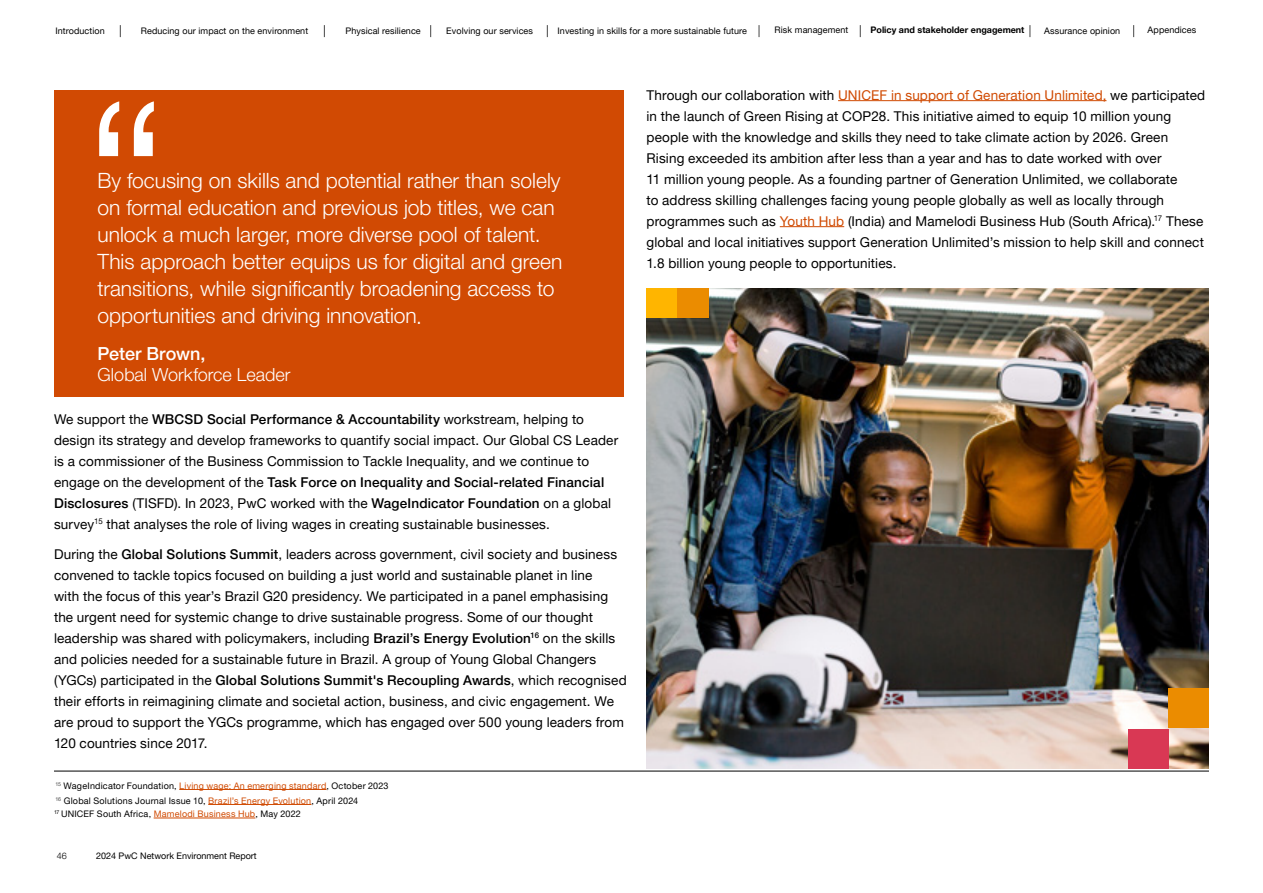
<style>
.page{position:relative;width:1263px;height:893px;background:#fff}
.page>*{position:absolute;margin:0;border:0;box-sizing:border-box;transform-origin:0 0}
.t1{font:300 225px "Helvetica Neue LT Pro";color:#fff}
.t2{font:300 21px/27px "Helvetica Neue LT Pro";color:#fff}
.t3{font:300 18px "Helvetica Neue LT Pro";color:#fff}
.t4{font:500 18px "Helvetica Neue LT Pro";color:#fff}
.t5{font:13.5px/21px "Helvetica Neue LT Pro";letter-spacing:.01em;color:#000}
.t6{font:9px/15px "Helvetica Neue LT Pro";letter-spacing:.01em;color:#000}
.t7{font:700 9px "Helvetica Neue LT Pro";color:#000}
.t8{font:300 9px "Helvetica Neue LT Pro";color:#000}
.s1{font-weight:500}
.s2{color:#d04a02}
</style>
<div class="page">
<svg style="left:120px;top:25px;width:1px;height:12px"></svg>
<svg style="left:324px;top:25px;width:1px;height:12px"></svg>
<svg style="left:430px;top:25px;width:1px;height:12px"></svg>
<svg style="left:547px;top:25px;width:1px;height:12px"></svg>
<svg style="left:759px;top:25px;width:1px;height:12px"></svg>
<svg style="left:860px;top:25px;width:1px;height:12px"></svg>
<svg style="left:1029px;top:25px;width:1px;height:12px"></svg>
<svg style="left:1133px;top:25px;width:1px;height:12px"></svg>
<hr style="left:54px;top:771px;width:1155px;height:1px;background:#000">
<hr style="left:179px;top:789px;width:147px;height:1px;background:#d04a02">
<hr style="left:208px;top:804px;width:103px;height:1px;background:#d04a02">
<div style="left:54px;top:90px;width:570px;height:306px;background:#d14a03"></div>
<hr style="left:838px;top:100px;width:268px;height:1px;background:#d04a02">
<hr style="left:780px;top:226px;width:64px;height:1px;background:#d04a02">
<hr style="left:154px;top:818px;width:101px;height:1px;background:#d04a02">
<img style="left:646px;top:288px;width:563px;height:481px">
<div style="left:1169px;top:689px;width:40px;height:39px;background:#eb8c00"></div>
<div style="left:1128px;top:729px;width:41px;height:40px;background:#d93854"></div>
<div style="left:646px;top:288px;width:32px;height:29px;background:#ffb500"></div>
<div style="left:678px;top:288px;width:31px;height:29px;background:#eb8c00"></div>
<p class="t7" style="left:870px;top:25px;width:155px">Policy and stakeholder engagement</p>
<p class="t6" style="left:55px;top:24px;width:51px">Introduction</p>
<p class="t6" style="left:141px;top:23px;width:169px">Reducing our impact on the environment</p>
<p class="t6" style="left:345px;top:23px;width:77px">Physical resilience</p>
<p class="t6" style="left:446px;top:23px;width:88px">Evolving our services</p>
<p class="t6" style="left:557px;top:23px;width:191px">Investing in skills for a more sustainable future</p>
<p class="t6" style="left:775px;top:23px;width:75px">Risk management</p>
<p class="t6" style="left:871px;top:23px;width:7px">P</p>
<p class="t6" style="left:929px;top:23px;width:91px">keholder engagement</p>
<p class="t6" style="left:1044px;top:23px;width:77px">Assurance opinion</p>
<p class="t6" style="left:1148px;top:23px;width:50px">Appendices</p>
<h1 class="t1" style="left:85px;top:44px;width:85px">“</h1>
<p class="t2" style="left:98px;top:167px;width:466px">By focusing on skills and potential rather than solely on formal education and previous job titles, we can unlock a much larger, more diverse pool of talent.<br>This approach better equips us for digital and green transitions, while significantly broadening access to opportunities and driving innovation.</p>
<h3 class="t4" style="left:98px;top:342px;width:109px">Peter Brown,</h3>
<h3 class="t3" style="left:98px;top:363px;width:194px">Global Workforce Leader</h3>
<p class="t5" style="left:54px;top:408px;width:566px">We support the <span class="s1">WBCSD Social Performance &amp; Accountability</span> workstream, helping to design its strategy and develop frameworks to quantify social impact. Our Global CS Leader is a commissioner of the Business Commission to Tackle Inequality, and we continue to engage on the development of the <span class="s1">Task Force on Inequality and Social-related Financial Disclosures</span> (TISFD). In 2023, PwC worked with the <span class="s1">WageIndicator Foundation</span> on a global survey<sup>15</sup> that analyses the role of living wages in creating sustainable businesses.</p>
<p class="t5" style="left:54px;top:543px;width:574px">During the <span class="s1">Global Solutions Summit</span>, leaders across government, civil society and business convened to tackle topics focused on building a just world and sustainable planet in line<br>with the focus of this year’s Brazil G20 presidency. We participated in a panel emphasising the urgent need for systemic change to drive sustainable progress. Some of our thought leadership was shared with policymakers, including <span class="s1">Brazil’s Energy Evolution</span><sup>16</sup> on the skills and policies needed for a sustainable future in Brazil. A group of Young Global Changers (YGCs) participated in the <span class="s1">Global Solutions Summit's Recoupling Awards</span>, which recognised their efforts in reimagining climate and societal action, business, and civic engagement. We are proud to support the YGCs programme, which has engaged over 500 young leaders from 120 countries since 2017.</p>
<p class="t6" style="left:55px;top:778px;width:335px"><sup>15</sup> WageIndicator Foundation, <span class="s2">Living wage: An emerging standard</span>, October 2023<br><sup>16</sup> Global Solutions Journal Issue 10, <span class="s2">Brazil’s Energy Evolution</span>, April 2024</p>
<p class="t6" style="left:54px;top:806px;width:248px"><sup>17</sup> UNICEF South Africa, <span class="s2">Mamelodi Business Hub</span>, May 2022</p>
<p class="t8" style="left:57px;top:851px;width:12px">46</p>
<p class="t6" style="left:96px;top:848px;width:162px">2024 PwC Network Environment Report</p>
<p class="t5" style="left:646px;top:84px;width:560px">Through our collaboration with <span class="s2">UNICEF in support of Generation Unlimited,</span> we participated in the launch of Green Rising at COP28. This initiative aimed to equip 10 million young people with the knowledge and skills they need to take climate action by 2026. Green Rising exceeded its ambition after less than a year and has to date worked with over<br>11 million young people. As a founding partner of Generation Unlimited, we collaborate<br>to address skilling challenges facing young people globally as well as locally through programmes such as <span class="s2">Youth Hub</span> (India) and Mamelodi Business Hub (South Africa).<sup>17</sup> These global and local initiatives support Generation Unlimited’s mission to help skill and connect 1.8 billion young people to opportunities.</p>
</div>
